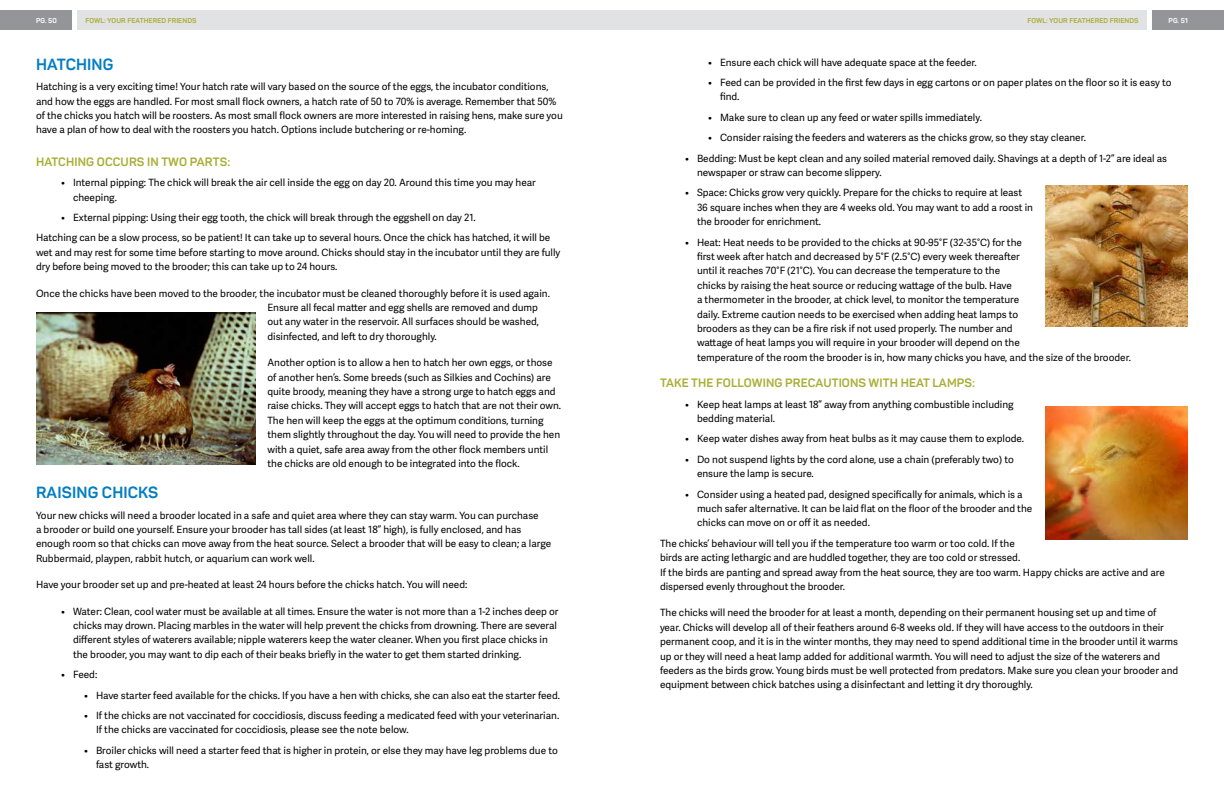
<style>
.page{position:relative;width:1224px;height:792px;background:#fff}
.page>*{position:absolute;margin:0;border:0;box-sizing:border-box;transform-origin:0 0}
.t1{font:700 16px "Panton";letter-spacing:.01em;color:#007dc3}
.t2{font:700 12px "Panton";letter-spacing:.01em;color:#a9ae36}
.t3{font:10px/14.4px "Adelle Sans";color:#000}
.t4{font:700 7px "Panton";letter-spacing:.01em;color:#a9ae36}
.t5{font:700 7px "Panton";letter-spacing:.005em;color:#fff}
</style>
<div class="page">
<div style="left:612px;top:11px;width:535px;height:19px;background:#e1e2e3"></div>
<div style="left:1153px;top:11px;width:71px;height:19px;background:#939598"></div>
<div style="left:77px;top:11px;width:535px;height:19px;background:#e1e2e3"></div>
<div style="left:0;top:11px;width:71px;height:19px;background:#939598"></div>
<img style="left:36px;top:312px;width:219px;height:152px">
<img style="left:1046px;top:185px;width:142px;height:142px">
<img style="left:1046px;top:406px;width:142px;height:133px">
<p class="t5" style="left:36px;top:16px;width:22px">PG. 50</p>
<p class="t4" style="left:85px;top:16px;width:113px">FOWL: YOUR FEATHERED FRIENDS</p>
<p class="t4" style="left:1027px;top:16px;width:113px">FOWL: YOUR FEATHERED FRIENDS</p>
<p class="t5" style="left:1169px;top:16px;width:21px">PG. 51</p>
<h1 class="t1" style="left:36px;top:54px;width:79px">HATCHING</h1>
<p class="t3" style="left:36px;top:79px;width:528px">Hatching is a very exciting time! Your hatch rate will vary based on the source of the eggs, the incubator conditions, and how the eggs are handled. For most small flock owners, a hatch rate of 50 to 70% is average. Remember that 50% of the chicks you hatch will be roosters. As most small flock owners are more interested in raising hens, make sure you have a plan of how to deal with the roosters you hatch. Options include butchering or re-homing.</p>
<p class="t2" style="left:36px;top:154px;width:196px">HATCHING OCCURS IN TWO PARTS:</p>
<p class="t3" style="left:73px;top:175px;width:464px;text-indent:-12px">• Internal pipping: The chick will break the air cell inside the egg on day 20. Around this time you may hear cheeping.</p>
<p class="t3" style="left:36px;top:207px;width:516px;line-height:20.4px;text-indent:25px">• External pipping: Using their egg tooth, the chick will break through the eggshell on day 21.<br>Hatching can be a slow process, so be patient! It can take up to several hours. Once the chick has hatched, it will be</p>
<p class="t3" style="left:36px;top:245px;width:526px">wet and may rest for some time before starting to move around. Chicks should stay in the incubator until they are fully dry before being moved to the brooder; this can take up to 24 hours.</p>
<p class="t3" style="left:267px;top:286px;width:284px;text-indent:-231px">Once the chicks have been moved to the brooder, the incubator must be cleaned thoroughly before it is used again.<br>Ensure all fecal matter and egg shells are removed and dump out any water in the reservoir. All surfaces should be washed, disinfected, and left to dry thoroughly.</p>
<p class="t3" style="left:267px;top:355px;width:295px">Another option is to allow a hen to hatch her own eggs, or those of another hen’s. Some breeds (such as Silkies and Cochins) are quite broody, meaning they have a strong urge to hatch eggs and raise chicks. They will accept eggs to hatch that are not their own.<br>The hen will keep the eggs at the optimum conditions, turning them slightly throughout the day. You will need to provide the hen with a quiet, safe area away from the other flock members until the chicks are old enough to be integrated into the flock.</p>
<h1 class="t1" style="left:36px;top:483px;width:124px">RAISING CHICKS</h1>
<p class="t3" style="left:36px;top:508px;width:517px">Your new chicks will need a brooder located in a safe and quiet area where they can stay warm. You can purchase<br>a brooder or build one yourself. Ensure your brooder has tall sides (at least 18” high), is fully enclosed, and has enough room so that chicks can move away from the heat source. Select a brooder that will be easy to clean; a large Rubbermaid, playpen, rabbit hutch, or aquarium can work well.</p>
<p class="t3" style="left:36px;top:577px;width:433px">Have your brooder set up and pre-heated at least 24 hours before the chicks hatch. You will need:</p>
<p class="t3" style="left:73px;top:604px;width:487px;text-indent:-12px">• Water: Clean, cool water must be available at all times. Ensure the water is not more than a 1-2 inches deep or chicks may drown. Placing marbles in the water will help prevent the chicks from drowning. There are several different styles of waterers available; nipple waterers keep the water cleaner. When you first place chicks in the brooder, you may want to dip each of their beaks briefly in the water to get them started drinking.</p>
<p class="t3" style="left:61px;top:667px;width:38px">• Feed:</p>
<p class="t3" style="left:84px;top:688px;width:478px">• Have starter feed available for the chicks. If you have a hen with chicks, she can also eat the starter feed.</p>
<p class="t3" style="left:96px;top:708px;width:465px;text-indent:-12px">• If the chicks are not vaccinated for coccidiosis, discuss feeding a medicated feed with your veterinarian.<br>If the chicks are vaccinated for coccidiosis, please see the note below.</p>
<p class="t3" style="left:96px;top:743px;width:463px;text-indent:-12px">• Broiler chicks will need a starter feed that is higher in protein, or else they may have leg problems due to fast growth.</p>
<p class="t3" style="left:708px;top:54px;width:270px">• Ensure each chick will have adequate space at the feeder.</p>
<p class="t3" style="left:720px;top:75px;width:453px;text-indent:-12px">• Feed can be provided in the first few days in egg cartons or on paper plates on the floor so it is easy to find.</p>
<p class="t3" style="left:708px;top:110px;width:275px">• Make sure to clean up any feed or water spills immediately.</p>
<p class="t3" style="left:708px;top:130px;width:379px">• Consider raising the feeders and waterers as the chicks grow, so they stay cleaner.</p>
<p class="t3" style="left:697px;top:150px;width:472px;text-indent:-12px">• Bedding: Must be kept clean and any soiled material removed daily. Shavings at a depth of 1-2” are ideal as newspaper or straw can become slippery.</p>
<p class="t3" style="left:697px;top:185px;width:338px;text-indent:-12px">• Space: Chicks grow very quickly. Prepare for the chicks to require at least<br>36 square inches when they are 4 weeks old. You may want to add a roost in the brooder for enrichment.</p>
<p class="t3" style="left:697px;top:234px;width:435px;text-indent:-12px">• Heat: Heat needs to be provided to the chicks at 90-95°F (32-35°C) for the<br>first week after hatch and decreased by 5°F (2.5°C) every week thereafter<br>until it reaches 70°F (21°C). You can decrease the temperature to the<br>chicks by raising the heat source or reducing wattage of the bulb. Have<br>a thermometer in the brooder, at chick level, to monitor the temperature<br>daily. Extreme caution needs to be exercised when adding heat lamps to<br>brooders as they can be a fire risk if not used properly. The number and<br>wattage of heat lamps you will require in your brooder will depend on the<br>temperature of the room the brooder is in, how many chicks you have, and the size of the brooder.</p>
<p class="t2" style="left:660px;top:375px;width:317px">TAKE THE FOLLOWING PRECAUTIONS WITH HEAT LAMPS:</p>
<p class="t3" style="left:697px;top:396px;width:318px;text-indent:-12px">• Keep heat lamps at least 18” away from anything combustible including bedding material.</p>
<p class="t3" style="left:685px;top:431px;width:341px">• Keep water dishes away from heat bulbs as it may cause them to explode.</p>
<p class="t3" style="left:697px;top:452px;width:318px;text-indent:-12px">• Do not suspend lights by the cord alone, use a chain (preferably two) to ensure the lamp is secure.</p>
<p class="t3" style="left:697px;top:486px;width:337px;text-indent:-12px">• Consider using a heated pad, designed specifically for animals, which is a much safer alternative. It can be laid flat on the floor of the brooder and the chicks can move on or off it as needed.</p>
<p class="t3" style="left:660px;top:536px;width:506px">The chicks’ behaviour will tell you if the temperature too warm or too cold. If the<br>birds are acting lethargic and are huddled together, they are too cold or stressed.<br>If the birds are panting and spread away from the heat source, they are too warm. Happy chicks are active and are dispersed evenly throughout the brooder.</p>
<p class="t3" style="left:660px;top:605px;width:520px">The chicks will need the brooder for at least a month, depending on their permanent housing set up and time of year. Chicks will develop all of their feathers around 6-8 weeks old. If they will have access to the outdoors in their permanent coop, and it is in the winter months, they may need to spend additional time in the brooder until it warms up or they will need a heat lamp added for additional warmth. You will need to adjust the size of the waterers and feeders as the birds grow. Young birds must be well protected from predators. Make sure you clean your brooder and equipment between chick batches using a disinfectant and letting it dry thoroughly.</p>
</div>
